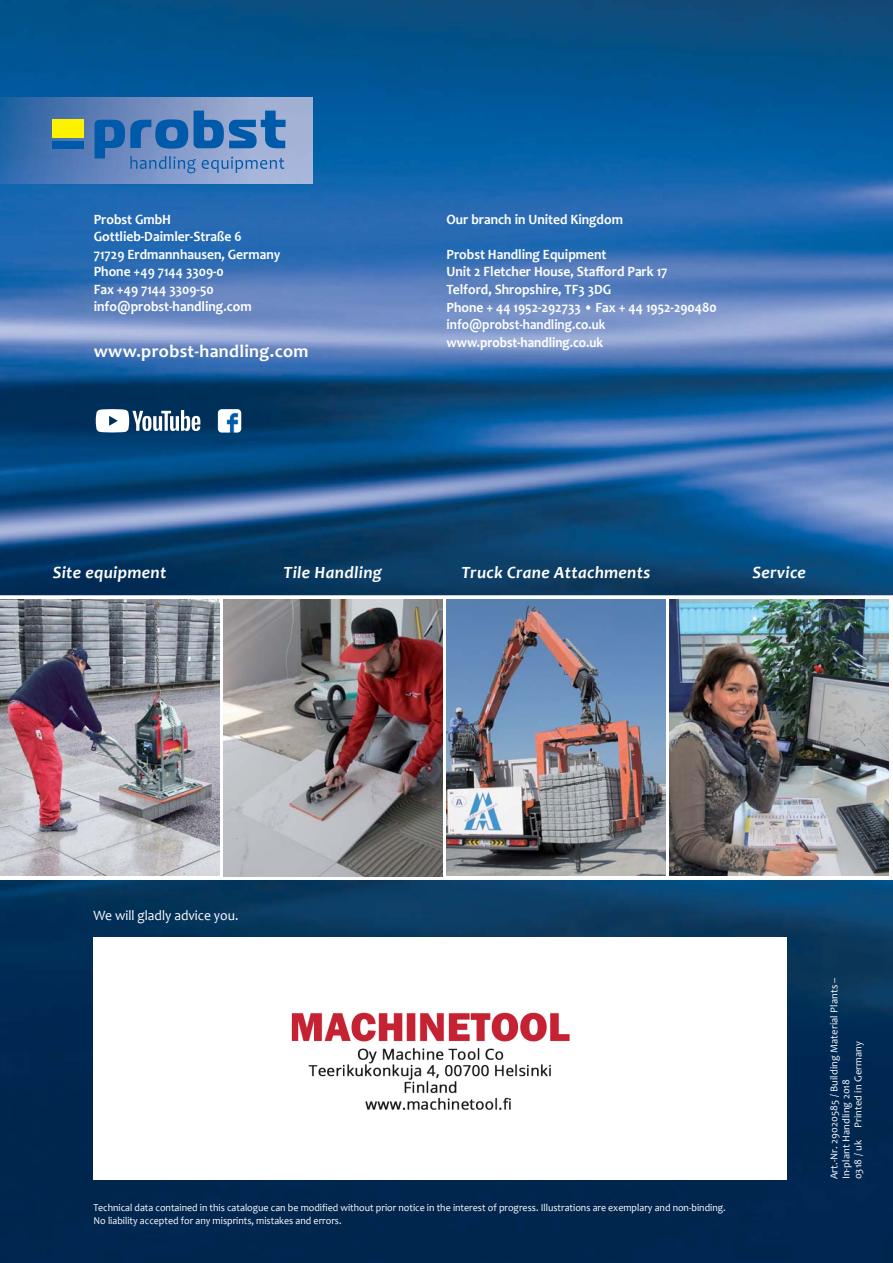
<style>
.page{position:relative;width:893px;height:1263px;background:#fff}
.page>*{position:absolute;margin:0;border:0;box-sizing:border-box;transform-origin:0 0}
.t1{font:700 18px "Candara";letter-spacing:.02em;color:#fff}
.t2{font:italic 700 17.25px "Candara";letter-spacing:.02em;color:#fff}
.t3{font:700 14.25px/17.5px "Candara";color:#fff;scale:.95 1}
.t4{font:14.25px "Candara";color:#fff;scale:.95 1}
.t5{font:10.5px/12.6px "Candara";color:#fff;scale:.95 1}
.t6{font:10.5px/12px "Candara";color:#fff}
</style>
<div class="page">
<img style="left:0;top:880px;width:893px;height:383px">
<img style="left:0;top:0;width:893px;height:595px">
<div style="left:94px;top:937px;width:693px;height:242px;background:#fff"></div>
<img style="left:446px;top:600px;width:219px;height:276px">
<img style="left:223px;top:600px;width:219px;height:276px">
<img style="left:670px;top:600px;width:219px;height:276px">
<img style="left:0;top:600px;width:219px;height:276px">
<img style="left:0;top:98px;width:312px;height:85px">
<div style="left:52px;top:120px;width:32px;height:18px;background:#fff200"></div>
<div style="left:52px;top:141px;width:32px;height:7px;background:#005aaa"></div>
<svg style="left:95px;top:111px;width:191px;height:62px;background:#5684be"></svg>
<img style="left:218px;top:409px;width:23px;height:24px">
<svg style="left:96px;top:409px;width:104px;height:23px"></svg>
<img style="left:291px;top:1012px;width:279px;height:98px">
<p class="t3" style="left:94px;top:212px;width:198px">Probst GmbH<br>Gottlieb-Daimler-Straße 6<br>71729 Erdmannhausen, Germany<br>Phone +49 7144 3309-0<br>Fax +49 7144 3309-50 info@probst-handling.com</p>
<p class="t1" style="left:94px;top:344px;width:216px">www.probst-handling.com</p>
<p class="t3" style="left:446px;top:212px;width:187px">Our branch in United Kingdom</p>
<p class="t3" style="left:446px;top:247px;width:286px">Probst Handling Equipment<br>Unit 2 Fletcher House, Stafford Park 17<br>Telford, Shropshire, TF3 3DG<br>Phone + 44 1952-292733 • Fax + 44 1952-290480 info@probst-handling.co.uk www.probst-handling.co.uk</p>
<p class="t2" style="left:53px;top:566px;width:115px">Site equipment</p>
<p class="t2" style="left:462px;top:566px;width:190px">Truck Crane Attachments</p>
<p class="t2" style="left:752px;top:566px;width:55px">Service</p>
<p class="t2" style="left:283px;top:566px;width:100px">Tile Handling</p>
<p class="t4" style="left:94px;top:906px;width:154px">We will gladly advice you.</p>
<p class="t5" style="left:94px;top:1201px;width:667px">Technical data contained in this catalogue can be modified without prior notice in the interest of progress. Illustrations are exemplary and non-binding.<br>No liability accepted for any misprints, mistakes and errors.</p>
<p class="t6" style="left:828px;top:1179px;width:204px;rotate:-90deg">Art.-Nr. 29020585 / Building Material Plants –<br>In-plant Handling 2018<br>0318 / uk Printed in Germany</p>
</div>
